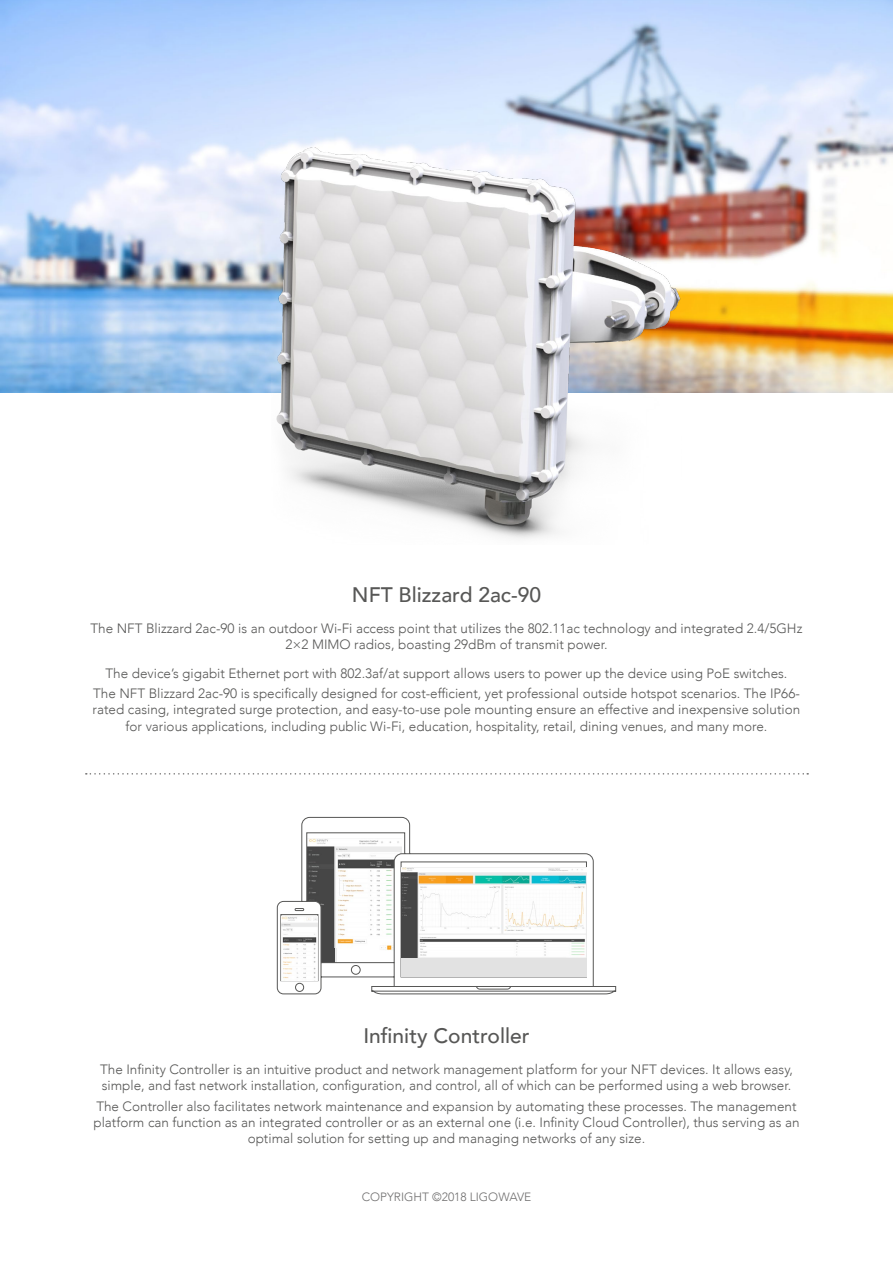
<style>
.page{position:relative;width:893px;height:1263px;background:#fff}
.page>*{position:absolute;margin:0;border:0;box-sizing:border-box;transform-origin:0 0}
.t1{font:500 21px "Avenir";color:#575756}
.t2{font:300 13.5px/16.2px "Avenir";color:#575756;text-align:center}
.t3{font:300 12px "Avenir";color:#706f6f}
</style>
<div class="page">
<img style="left:0;top:0;width:893px;height:392px">
<svg style="left:86px;top:773px;width:722px;height:1px"></svg>
<img style="left:271px;top:148px;width:410px;height:391px">
<svg style="left:277px;top:817px;width:339px;height:177px"></svg>
<img style="left:281px;top:916px;width:37px;height:64px">
<img style="left:401px;top:867px;width:185px;height:91px">
<div style="left:401px;top:958px;width:185px;height:19px;background:#e2e2e2"></div>
<h1 class="t1" style="left:352px;top:576px;width:191px">NFT Blizzard 2ac-90</h1>
<p class="t2" style="left:91px;top:620px;width:713px">The NFT Blizzard 2ac-90 is an outdoor Wi-Fi access point that utilizes the 802.11ac technology and integrated 2.4/5GHz<br>2×2 MIMO radios, boasting 29dBm of transmit power.</p>
<p class="t2" style="left:93px;top:663px;width:708px;line-height:20.4px">The device’s gigabit Ethernet port with 802.3af/at support allows users to power up the device using PoE switches.<br>The NFT Blizzard 2ac-90 is specifically designed for cost-efficient, yet professional outside hotspot scenarios. The IP66-</p>
<p class="t2" style="left:93px;top:702px;width:709px">rated casing, integrated surge protection, and easy-to-use pole mounting ensure an effective and inexpensive solution for various applications, including public Wi-Fi, education, hospitality, retail, dining venues, and many more.</p>
<h1 class="t1" style="left:363px;top:1017px;width:168px">Infinity Controller</h1>
<p class="t2" style="left:100px;top:1061px;width:694px;text-align:left">The Infinity Controller is an intuitive product and network management platform for your NFT devices. It allows easy, simple, and fast network installation, configuration, and control, all of which can be performed using a web browser.</p>
<p class="t2" style="left:93px;top:1098px;width:708px">The Controller also facilitates network maintenance and expansion by automating these processes. The management platform can function as an integrated controller or as an external one (i.e. Infinity Cloud Controller), thus serving as an optimal solution for setting up and managing networks of any size.</p>
<p class="t3" style="left:362px;top:1189px;width:171px">COPYRIGHT ©2018 LIGOWAVE</p>
</div>
